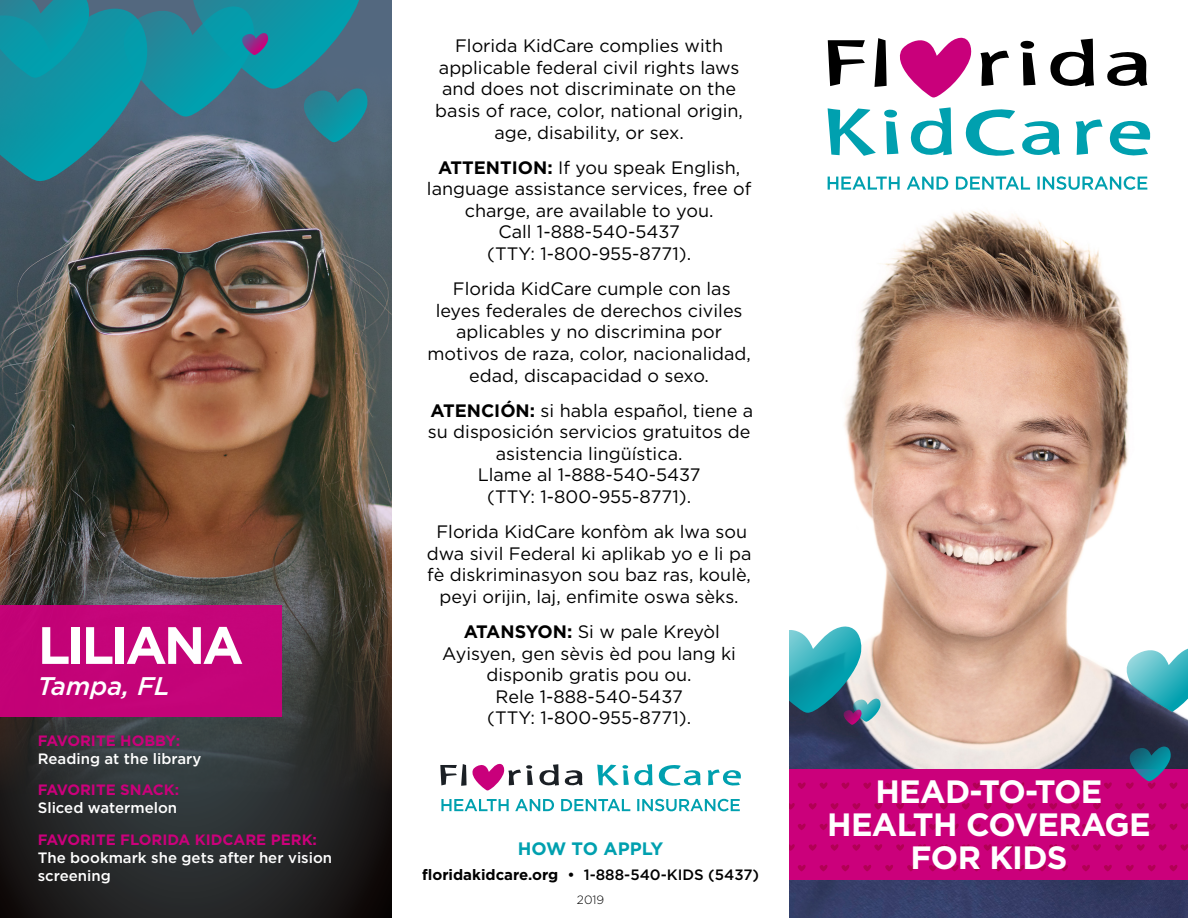
<style>
.page{position:relative;width:1188px;height:918px;background:#fff}
.page>*{position:absolute;margin:0;border:0;box-sizing:border-box;transform-origin:0 0}
.t1{font:700 52.5px "Gotham";letter-spacing:-.06em;color:#fff}
.t2{font:700 32.25px/32.7px "Gotham";letter-spacing:-.02em;color:#fff;text-align:center}
.t3{font:italic 500 25.5px "Gotham";color:#fff}
.t4{font:18px/21.6px "Gotham";color:#000;text-align:center}
.t5{font:700 18px "Gotham";color:#00a0af}
.t6{font:500 15px/18px "Gotham";color:#fff}
.t7{font:500 15px "Gotham";color:#000}
.t8{font:300 12px "Gotham";color:#000}
.s1{font-weight:700;color:#cb007b}
.s2{font-weight:700}
</style>
<div class="page">
<img style="left:790px;top:181px;width:398px;height:737px">
<svg style="left:0;top:793px;width:392px;height:125px;background:#232425"></svg>
<img style="left:0;top:62px;width:392px;height:731px">
<div style="left:0;top:605px;width:281px;height:112px;background:#c40378"></div>
<svg style="left:539px;top:764px;width:20px;height:22px"></svg>
<svg style="left:565px;top:770px;width:18px;height:16px"></svg>
<svg style="left:440px;top:764px;width:93px;height:26px"></svg>
<svg style="left:708px;top:769px;width:33px;height:17px"></svg>
<svg style="left:597px;top:764px;width:56px;height:22px"></svg>
<svg style="left:659px;top:765px;width:42px;height:21px"></svg>
<svg style="left:441px;top:799px;width:299px;height:12px"></svg>
<svg style="left:0;top:0;width:255px;height:182px;background:#2d8c9b"></svg>
<svg style="left:899px;top:38px;width:73px;height:60px"></svg>
<svg style="left:874px;top:38px;width:13px;height:49px"></svg>
<svg style="left:1050px;top:39px;width:44px;height:48px"></svg>
<svg style="left:828px;top:40px;width:37px;height:46px"></svg>
<svg style="left:980px;top:50px;width:29px;height:36px"></svg>
<svg style="left:1107px;top:52px;width:40px;height:34px"></svg>
<svg style="left:1020px;top:41px;width:16px;height:44px"></svg>
<svg style="left:910px;top:107px;width:42px;height:49px"></svg>
<svg style="left:828px;top:108px;width:48px;height:48px"></svg>
<svg style="left:1076px;top:119px;width:27px;height:36px"></svg>
<svg style="left:1109px;top:121px;width:41px;height:35px"></svg>
<svg style="left:884px;top:109px;width:14px;height:45px"></svg>
<svg style="left:965px;top:109px;width:95px;height:47px"></svg>
<svg style="left:828px;top:176px;width:319px;height:14px"></svg>
<svg style="left:191px;top:0;width:177px;height:142px;background:#2c8295"></svg>
<svg style="left:790px;top:626px;width:91px;height:99px;background:#61a3ae"></svg>
<svg style="left:1125px;top:647px;width:63px;height:68px"></svg>
<div style="left:790px;top:770px;width:398px;height:110px;background:#cb007b"></div>
<svg style="left:798px;top:782px;width:8px;height:7px"></svg>
<svg style="left:819px;top:782px;width:9px;height:7px"></svg>
<svg style="left:841px;top:782px;width:8px;height:7px"></svg>
<svg style="left:863px;top:782px;width:8px;height:7px"></svg>
<svg style="left:885px;top:782px;width:8px;height:7px"></svg>
<svg style="left:907px;top:782px;width:8px;height:7px"></svg>
<svg style="left:929px;top:782px;width:8px;height:7px"></svg>
<svg style="left:951px;top:782px;width:8px;height:7px"></svg>
<svg style="left:972px;top:782px;width:9px;height:7px"></svg>
<svg style="left:994px;top:782px;width:9px;height:7px"></svg>
<svg style="left:1016px;top:782px;width:8px;height:7px"></svg>
<svg style="left:1038px;top:782px;width:8px;height:7px"></svg>
<svg style="left:1060px;top:782px;width:8px;height:7px"></svg>
<svg style="left:1082px;top:782px;width:8px;height:7px"></svg>
<svg style="left:1104px;top:782px;width:8px;height:7px"></svg>
<svg style="left:790px;top:803px;width:5px;height:7px"></svg>
<svg style="left:809px;top:803px;width:8px;height:7px"></svg>
<svg style="left:830px;top:803px;width:9px;height:7px"></svg>
<svg style="left:852px;top:803px;width:8px;height:7px"></svg>
<svg style="left:874px;top:803px;width:8px;height:7px"></svg>
<svg style="left:896px;top:803px;width:8px;height:7px"></svg>
<svg style="left:918px;top:803px;width:8px;height:7px"></svg>
<svg style="left:940px;top:803px;width:8px;height:7px"></svg>
<svg style="left:962px;top:803px;width:8px;height:7px"></svg>
<svg style="left:984px;top:803px;width:8px;height:7px"></svg>
<svg style="left:1005px;top:803px;width:9px;height:7px"></svg>
<svg style="left:1027px;top:803px;width:8px;height:7px"></svg>
<svg style="left:1049px;top:803px;width:8px;height:7px"></svg>
<svg style="left:1071px;top:803px;width:8px;height:7px"></svg>
<svg style="left:1093px;top:803px;width:8px;height:7px"></svg>
<svg style="left:1115px;top:803px;width:8px;height:7px"></svg>
<svg style="left:1137px;top:803px;width:8px;height:7px"></svg>
<svg style="left:1158px;top:803px;width:9px;height:7px"></svg>
<svg style="left:1180px;top:803px;width:8px;height:7px"></svg>
<svg style="left:798px;top:824px;width:8px;height:6px"></svg>
<svg style="left:819px;top:824px;width:9px;height:6px"></svg>
<svg style="left:841px;top:824px;width:8px;height:6px"></svg>
<svg style="left:863px;top:824px;width:8px;height:6px"></svg>
<svg style="left:885px;top:824px;width:8px;height:6px"></svg>
<svg style="left:907px;top:824px;width:8px;height:6px"></svg>
<svg style="left:929px;top:824px;width:8px;height:6px"></svg>
<svg style="left:951px;top:824px;width:8px;height:6px"></svg>
<svg style="left:973px;top:824px;width:8px;height:6px"></svg>
<svg style="left:994px;top:824px;width:9px;height:6px"></svg>
<svg style="left:1016px;top:824px;width:8px;height:6px"></svg>
<svg style="left:1038px;top:824px;width:8px;height:6px"></svg>
<svg style="left:1060px;top:824px;width:8px;height:6px"></svg>
<svg style="left:1082px;top:824px;width:8px;height:6px"></svg>
<svg style="left:1104px;top:824px;width:8px;height:6px"></svg>
<svg style="left:1126px;top:824px;width:8px;height:6px"></svg>
<svg style="left:1147px;top:824px;width:9px;height:6px"></svg>
<svg style="left:1169px;top:824px;width:9px;height:6px"></svg>
<svg style="left:790px;top:844px;width:5px;height:7px"></svg>
<svg style="left:809px;top:844px;width:8px;height:7px"></svg>
<svg style="left:830px;top:844px;width:9px;height:7px"></svg>
<svg style="left:852px;top:844px;width:8px;height:7px"></svg>
<svg style="left:874px;top:844px;width:8px;height:7px"></svg>
<svg style="left:896px;top:844px;width:8px;height:7px"></svg>
<svg style="left:918px;top:844px;width:8px;height:7px"></svg>
<svg style="left:940px;top:844px;width:8px;height:7px"></svg>
<svg style="left:962px;top:844px;width:8px;height:7px"></svg>
<svg style="left:983px;top:844px;width:9px;height:7px"></svg>
<svg style="left:1005px;top:844px;width:9px;height:7px"></svg>
<svg style="left:1027px;top:844px;width:8px;height:7px"></svg>
<svg style="left:1049px;top:844px;width:8px;height:7px"></svg>
<svg style="left:1071px;top:844px;width:8px;height:7px"></svg>
<svg style="left:1093px;top:844px;width:8px;height:7px"></svg>
<svg style="left:1115px;top:844px;width:8px;height:7px"></svg>
<svg style="left:1137px;top:844px;width:8px;height:7px"></svg>
<svg style="left:1158px;top:844px;width:9px;height:7px"></svg>
<svg style="left:1180px;top:844px;width:8px;height:7px"></svg>
<svg style="left:798px;top:865px;width:8px;height:6px"></svg>
<svg style="left:819px;top:865px;width:9px;height:6px"></svg>
<svg style="left:841px;top:865px;width:8px;height:6px"></svg>
<svg style="left:863px;top:865px;width:8px;height:6px"></svg>
<svg style="left:885px;top:865px;width:8px;height:6px"></svg>
<svg style="left:907px;top:865px;width:8px;height:6px"></svg>
<svg style="left:929px;top:865px;width:8px;height:6px"></svg>
<svg style="left:951px;top:865px;width:8px;height:6px"></svg>
<svg style="left:973px;top:865px;width:8px;height:6px"></svg>
<svg style="left:994px;top:865px;width:9px;height:6px"></svg>
<svg style="left:1016px;top:865px;width:8px;height:6px"></svg>
<svg style="left:1038px;top:865px;width:8px;height:6px"></svg>
<svg style="left:1060px;top:865px;width:8px;height:6px"></svg>
<svg style="left:1082px;top:865px;width:8px;height:6px"></svg>
<svg style="left:1104px;top:865px;width:8px;height:6px"></svg>
<svg style="left:1126px;top:865px;width:8px;height:6px"></svg>
<svg style="left:1148px;top:865px;width:8px;height:6px"></svg>
<svg style="left:1169px;top:865px;width:9px;height:6px"></svg>
<svg style="left:1125px;top:746px;width:53px;height:43px"></svg>
<img style="left:1129px;top:683px;width:55px;height:43px">
<p class="t1" style="left:38px;top:611px;width:207px">LILIANA</p>
<p class="t3" style="left:38px;top:669px;width:134px">Tampa, FL</p>
<p class="t6" style="left:38px;top:731px;width:165px"><span class="s1">FAVORITE HOBBY:<br></span>Reading at the library</p>
<p class="t6" style="left:38px;top:781px;width:143px"><span class="s1">FAVORITE SNACK:<br></span>Sliced watermelon</p>
<p class="t6" style="left:38px;top:830px;width:296px"><span class="s1">FAVORITE FLORIDA KIDCARE PERK:<br></span>The bookmark she gets after her vision screening</p>
<p class="t4" style="left:435px;top:35px;width:309px">Florida KidCare complies with applicable federal civil rights laws and does not discriminate on the basis of race, color, national origin, age, disability, or sex.</p>
<p class="t4" style="left:427px;top:156px;width:326px"><span class="s2">ATTENTION:</span> If you speak English, language assistance services, free of charge, are available to you.<br>Call 1-888-540-5437<br>(TTY: 1-800-955-8771).</p>
<p class="t4" style="left:427px;top:278px;width:325px">Florida KidCare cumple con las leyes federales de derechos civiles aplicables y no discrimina por motivos de raza, color, nacionalidad, edad, discapacidad o sexo.</p>
<p class="t4" style="left:428px;top:399px;width:327px"><span class="s2">ATENCIÓN:</span> si habla español, tiene a su disposición servicios gratuitos de asistencia lingüística.<br>Llame al 1-888-540-5437<br>(TTY: 1-800-955-8771).</p>
<p class="t4" style="left:427px;top:521px;width:326px">Florida KidCare konfòm ak lwa sou dwa sivil Federal ki aplikab yo e li pa fè diskriminasyon sou baz ras, koulè, peyi orijin, laj, enfimite oswa sèks.</p>
<p class="t4" style="left:442px;top:621px;width:295px"><span class="s2">ATANSYON:</span> Si w pale Kreyòl<br>Ayisyen, gen sèvis èd pou lang ki disponib gratis pou ou.<br>Rele 1-888-540-5437<br>(TTY: 1-800-955-8771).</p>
<p class="t5" style="left:518px;top:837px;width:147px">HOW TO APPLY</p>
<p class="t7" style="left:422px;top:865px;width:338px"><span class="s2">floridakidcare.org</span> • 1-888-540-KIDS (5437)</p>
<p class="t8" style="left:577px;top:892px;width:29px">2019</p>
<p class="t2" style="left:827px;top:775px;width:325px">HEAD-TO-TOE<br>HEALTH COVERAGE<br>FOR KIDS</p>
</div>
